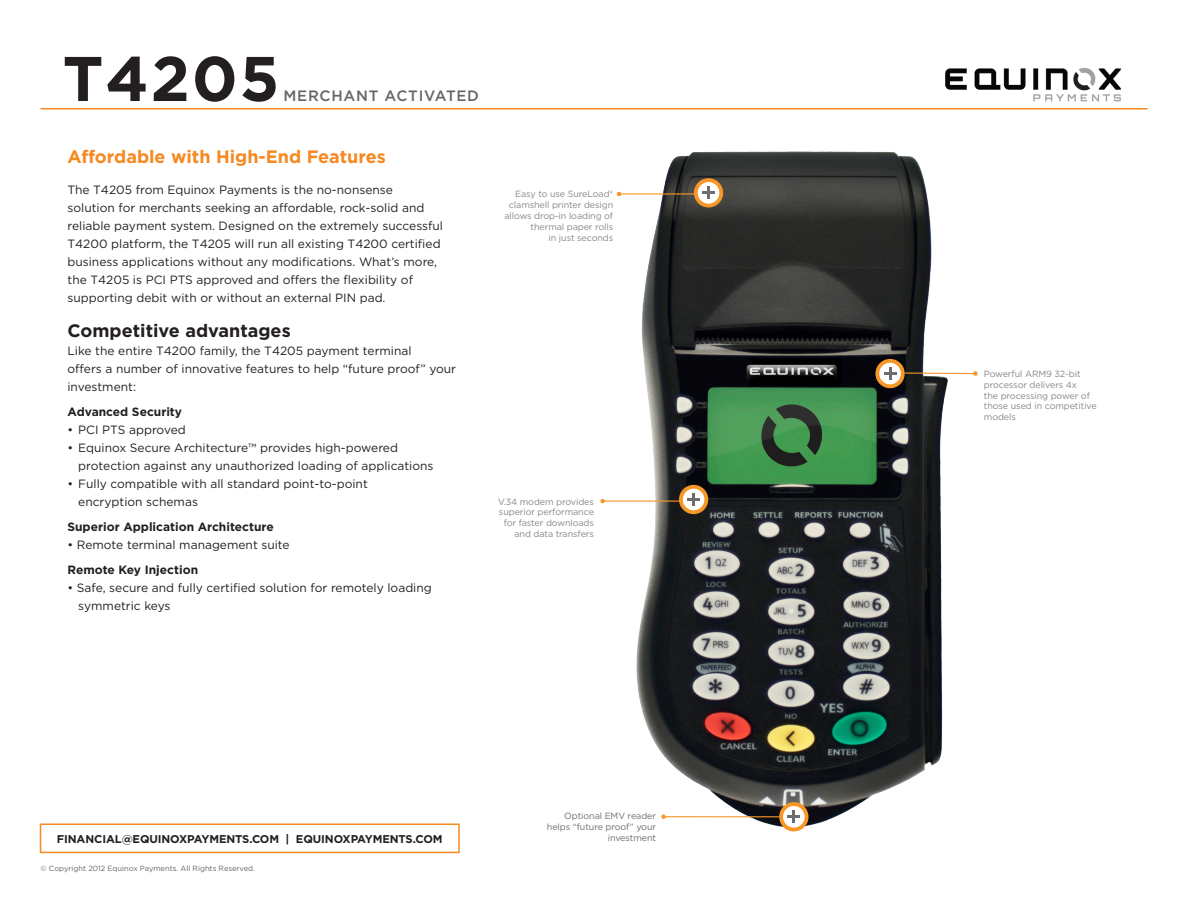
<style>
.page{position:relative;width:1188px;height:918px;background:#fff}
.page>*{position:absolute;margin:0;border:0;box-sizing:border-box;transform-origin:0 0}
.t1{font:700 63px "Gotham";letter-spacing:.03em;color:#231f20}
.t2{font:700 18px "Gotham";color:#f68922}
.t3{font:700 18px "Gotham";color:#231f20}
.t4{font:500 15px "Gotham";letter-spacing:.05em;color:#656666}
.t5{font:12px/18px "Gotham";color:#231f20}
.t6{font:700 12px "Gotham";color:#231f20}
.t7{font:700 11.25px "Gotham";letter-spacing:-.01em;color:#231f20}
.t8{font:9px/10.8px "Gotham";letter-spacing:-.01em;color:#898787;text-align:right}
.t9{font:9px/10.8px "Gotham";letter-spacing:-.01em;color:#6c6d70;text-align:right}
.t10{font:7.5px "Gotham";color:#656666}
</style>
<div class="page">
<img style="left:945px;top:67px;width:176px;height:35px">
<hr style="left:40px;top:108px;width:1108px;height:2px;background:#f68922">
<div style="left:40px;top:824px;width:420px;height:29px;border:2px solid #f68922"></div>
<img style="left:621px;top:151px;width:327px;height:681px">
<svg style="left:679px;top:485px;width:29px;height:29px"></svg>
<div style="left:683px;top:489px;width:21px;height:21px;background:#fff;border-radius:50%"></div>
<svg style="left:688px;top:493px;width:12px;height:13px"></svg>
<div style="left:779px;top:802px;width:29px;height:29px;background:#f79727;border-radius:50%"></div>
<svg style="left:783px;top:806px;width:22px;height:22px"></svg>
<svg style="left:788px;top:811px;width:12px;height:12px"></svg>
<svg style="left:905px;top:371px;width:73px;height:5px"></svg>
<hr style="left:664px;top:816px;width:117px;height:1px;background:#f79727">
<svg style="left:661px;top:814px;width:5px;height:5px"></svg>
<svg style="left:694px;top:178px;width:29px;height:29px"></svg>
<div style="left:698px;top:182px;width:21px;height:22px;background:#fff;border-radius:50%"></div>
<svg style="left:703px;top:187px;width:12px;height:12px"></svg>
<hr style="left:619px;top:193px;width:77px;height:2px;background:#f79727">
<svg style="left:617px;top:191px;width:5px;height:5px"></svg>
<svg style="left:875px;top:359px;width:30px;height:29px"></svg>
<div style="left:879px;top:363px;width:22px;height:21px;background:#fff;border-radius:50%"></div>
<svg style="left:884px;top:368px;width:12px;height:12px"></svg>
<hr style="left:603px;top:501px;width:78px;height:1px;background:#f79727">
<svg style="left:600px;top:499px;width:5px;height:5px"></svg>
<p class="t1" style="left:63px;top:37px;width:218px">T4205</p>
<p class="t4" style="left:284px;top:86px;width:197px">MERCHANT ACTIVATED</p>
<p class="t2" style="left:68px;top:145px;width:320px">Affordable with High-End Features</p>
<p class="t5" style="left:68px;top:181px;width:377px">The T4205 from Equinox Payments is the no-nonsense solution for merchants seeking an affordable, rock-solid and reliable payment system. Designed on the extremely successful T4200 platform, the T4205 will run all existing T4200 certified business applications without any modifications. What’s more, the T4205 is PCI PTS approved and offers the flexibility of supporting debit with or without an external PIN pad.</p>
<p class="t3" style="left:68px;top:319px;width:225px">Competitive advantages</p>
<p class="t5" style="left:68px;top:342px;width:390px">Like the entire T4200 family, the T4205 payment terminal<br>offers a number of innovative features to help “future proof” your investment:</p>
<p class="t6" style="left:68px;top:404px;width:116px">Advanced Security</p>
<p class="t5" style="left:68px;top:421px;width:120px">• PCI PTS approved</p>
<p class="t5" style="left:78px;top:439px;width:357px;text-indent:-11px">• Equinox Secure Architecture™ provides high-powered protection against any unauthorized loading of applications</p>
<p class="t5" style="left:78px;top:475px;width:291px;text-indent:-11px">• Fully compatible with all standard point-to-point encryption schemas</p>
<p class="t6" style="left:68px;top:519px;width:208px">Superior Application Architecture</p>
<p class="t5" style="left:68px;top:535px;width:224px">• Remote terminal management suite</p>
<p class="t6" style="left:68px;top:562px;width:132px">Remote Key Injection</p>
<p class="t5" style="left:78px;top:578px;width:355px;text-indent:-11px">• Safe, secure and fully certified solution for remotely loading symmetric keys</p>
<p class="t8" style="left:505px;top:189px;width:110px">Easy to use SureLoad® clamshell printer design allows drop-in loading of thermal paper rolls<br>in just seconds</p>
<p class="t8" style="left:498px;top:496px;width:97px">V.34 modem provides superior performance for faster downloads and data transfers</p>
<p class="t7" style="left:57px;top:831px;width:387px">FINANCIAL@EQUINOXPAYMENTS.COM | EQUINOXPAYMENTS.COM</p>
<p class="t10" style="left:40px;top:864px;width:216px">© Copyright 2012 Equinox Payments. All Rights Reserved.</p>
<p class="t9" style="left:564px;top:810px;width:93px">Optional EMV reader</p>
<p class="t9" style="left:547px;top:821px;width:111px">helps “future proof” your investment</p>
<p class="t8" style="left:984px;top:368px;width:115px;text-align:left">Powerful ARM9 32-bit processor delivers 4x<br>the processing power of those used in competitive models</p>
</div>
